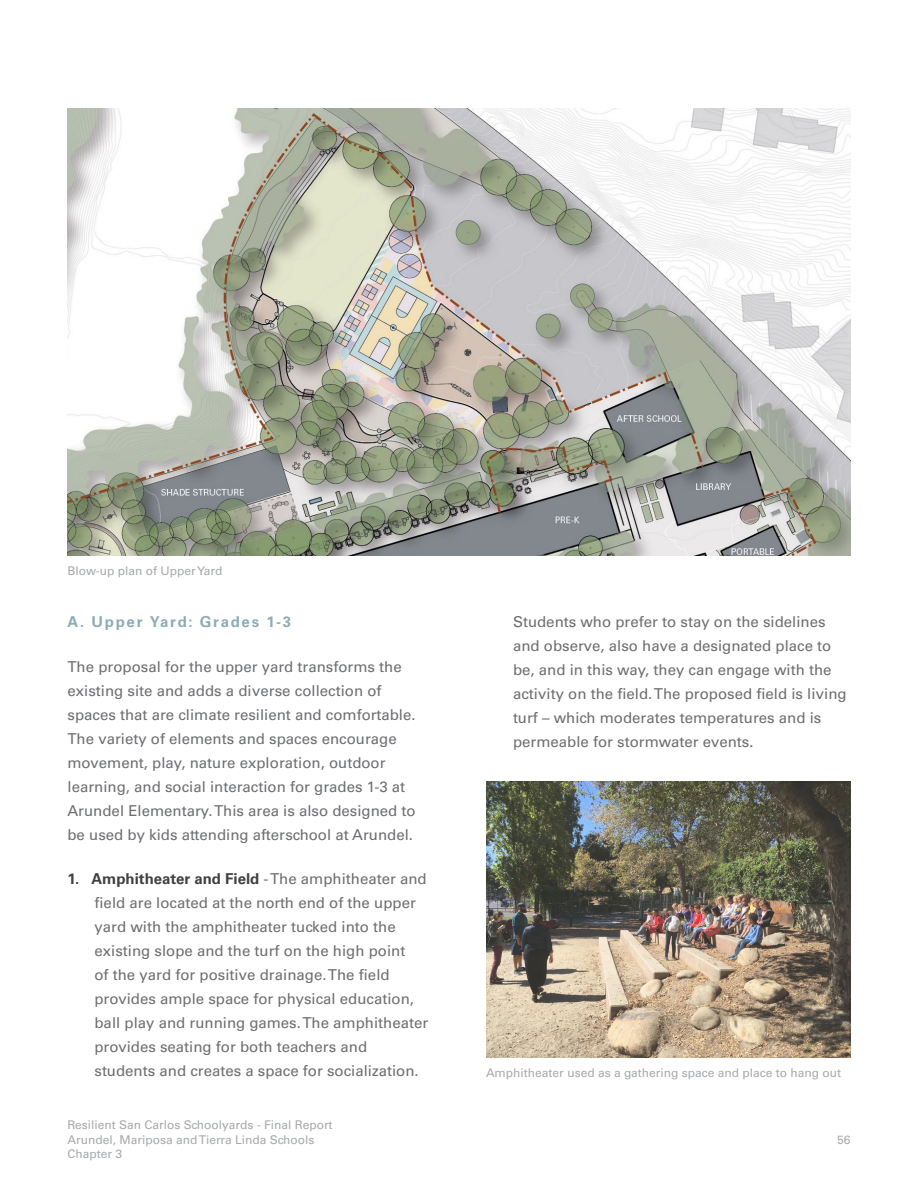
<style>
.page{position:relative;width:918px;height:1188px;background:#fff}
.page>*{position:absolute;margin:0;border:0;box-sizing:border-box;transform-origin:0 0}
.t1{font:15px/24px "Univers LT Std";color:#6d6e71}
.t2{font:700 15px "Univers LT Pro 65";color:#414042}
.t3{font:700 15px "Univers LT Pro 65";letter-spacing:.115em;color:#8cadb4}
.t4{font:12px/14.4px "Univers LT Std";color:#a7a9ac}
.s1{font-family:"Univers LT Std";font-weight:400;color:#6d6e71}
</style>
<div class="page">
<img style="left:68px;top:108px;width:782px;height:447px">
<img style="left:486px;top:782px;width:364px;height:275px">
<p class="t4" style="left:68px;top:563px;width:157px">Blow-up plan of Upper Yard</p>
<p class="t3" style="left:68px;top:612px;width:225px">A. Upper Yard: Grades 1-3</p>
<p class="t1" style="left:68px;top:654px;width:350px">The proposal for the upper yard transforms the existing site and adds a diverse collection of spaces that are climate resilient and comfortable.<br>The variety of elements and spaces encourage movement, play, nature exploration, outdoor learning, and social interaction for grades 1-3 at Arundel Elementary. This area is also designed to be used by kids attending afterschool at Arundel.</p>
<p class="t2" style="left:68px;top:868px;width:361px">1. Amphitheater and Field <span class="s1">- The amphitheater and</span></p>
<p class="t1" style="left:94px;top:891px;width:335px">field are located at the north end of the upper yard with the amphitheater tucked into the existing slope and the turf on the high point<br>of the yard for positive drainage. The field provides ample space for physical education, ball play and running games. The amphitheater provides seating for both teachers and students and creates a space for socialization.</p>
<p class="t4" style="left:68px;top:1118px;width:266px">Resilient San Carlos Schoolyards - Final Report<br>Arundel, Mariposa and Tierra Linda Schools</p>
<p class="t4" style="left:68px;top:1146px;width:56px">Chapter 3</p>
<p class="t1" style="left:513px;top:610px;width:335px">Students who prefer to stay on the sidelines and observe, also have a designated place to be, and in this way, they can engage with the activity on the field. The proposed field is living turf – which moderates temperatures and is permeable for stormwater events.</p>
<p class="t4" style="left:486px;top:1065px;width:357px">Amphitheater used as a gathering space and place to hang out</p>
<p class="t4" style="left:837px;top:1132px;width:15px">56</p>
</div>
